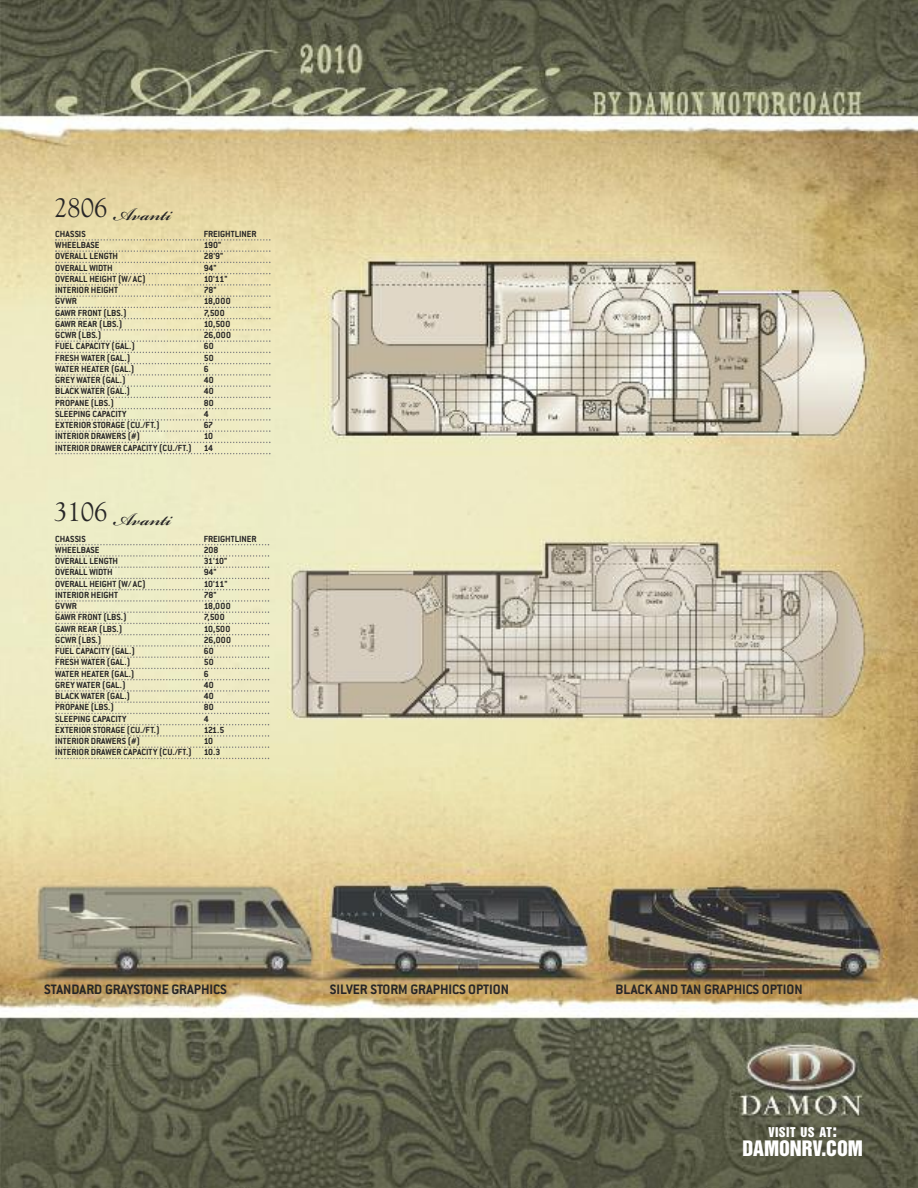
<style>
.page{position:relative;width:918px;height:1188px;background:#fff}
.page>*{position:absolute;margin:0;border:0;box-sizing:border-box;transform-origin:0 0}
.t1{font:600 27px "Bickham Script Pro";color:#272627}
.t2{font:19.5px "Helvetica Inserat";color:#fff}
.t3{font:700 15px "Conduit ITC";color:#272627}
.t4{font:12.3px "Helvetica Inserat";letter-spacing:.03em;color:#fff}
.t5{font:700 9.75px/11.2px "Conduit ITC";color:#272627;text-align:right}
.s1{font-family:"Goudy Old Style BT";font-weight:400}
.s2{font-size:16.5px}
</style>
<div class="page">
<img style="left:0;top:0;width:918px;height:1188px">
<svg style="left:55px;top:239px;width:216px;height:2px"></svg>
<svg style="left:55px;top:250px;width:216px;height:2px"></svg>
<svg style="left:55px;top:262px;width:216px;height:1px"></svg>
<svg style="left:55px;top:273px;width:216px;height:1px"></svg>
<svg style="left:55px;top:284px;width:216px;height:2px"></svg>
<svg style="left:55px;top:295px;width:216px;height:2px"></svg>
<svg style="left:55px;top:307px;width:216px;height:1px"></svg>
<svg style="left:55px;top:318px;width:216px;height:1px"></svg>
<svg style="left:55px;top:329px;width:216px;height:2px"></svg>
<svg style="left:55px;top:340px;width:216px;height:2px"></svg>
<svg style="left:55px;top:352px;width:216px;height:1px"></svg>
<svg style="left:55px;top:363px;width:216px;height:1px"></svg>
<svg style="left:55px;top:374px;width:216px;height:2px"></svg>
<svg style="left:55px;top:385px;width:216px;height:2px"></svg>
<svg style="left:55px;top:397px;width:216px;height:1px"></svg>
<svg style="left:55px;top:408px;width:216px;height:1px"></svg>
<svg style="left:55px;top:419px;width:216px;height:2px"></svg>
<svg style="left:55px;top:430px;width:216px;height:2px"></svg>
<svg style="left:55px;top:442px;width:216px;height:1px"></svg>
<svg style="left:55px;top:453px;width:216px;height:1px"></svg>
<svg style="left:55px;top:544px;width:214px;height:1px"></svg>
<svg style="left:55px;top:555px;width:214px;height:2px"></svg>
<svg style="left:55px;top:566px;width:214px;height:2px"></svg>
<svg style="left:55px;top:578px;width:214px;height:1px"></svg>
<svg style="left:55px;top:589px;width:214px;height:1px"></svg>
<svg style="left:55px;top:600px;width:214px;height:2px"></svg>
<svg style="left:55px;top:611px;width:214px;height:2px"></svg>
<svg style="left:55px;top:623px;width:214px;height:1px"></svg>
<svg style="left:55px;top:634px;width:214px;height:1px"></svg>
<svg style="left:55px;top:645px;width:214px;height:2px"></svg>
<svg style="left:55px;top:656px;width:214px;height:2px"></svg>
<svg style="left:55px;top:668px;width:214px;height:1px"></svg>
<svg style="left:55px;top:679px;width:214px;height:1px"></svg>
<svg style="left:55px;top:690px;width:214px;height:2px"></svg>
<svg style="left:55px;top:701px;width:214px;height:2px"></svg>
<svg style="left:55px;top:713px;width:214px;height:1px"></svg>
<svg style="left:55px;top:724px;width:214px;height:1px"></svg>
<svg style="left:55px;top:735px;width:214px;height:2px"></svg>
<svg style="left:55px;top:746px;width:214px;height:2px"></svg>
<svg style="left:55px;top:758px;width:214px;height:1px"></svg>
<h1 class="t1" style="left:54px;top:195px;width:119px"><span class="s1">2806</span> Avanti</h1>
<p class="t5" style="left:55px;top:229px;width:32px">CHASSIS</p>
<p class="t5" style="left:204px;top:229px;width:54px">FREIGHTLINER</p>
<p class="t5" style="left:55px;top:241px;width:46px">WHEELBASE</p>
<p class="t5" style="left:204px;top:241px;width:19px">190"</p>
<p class="t5" style="left:55px;top:252px;width:64px">OVERALL LENGTH</p>
<p class="t5" style="left:204px;top:252px;width:21px">28'9"</p>
<p class="t5" style="left:55px;top:263px;width:59px">OVERALL WIDTH</p>
<p class="t5" style="left:204px;top:263px;width:14px">94"</p>
<p class="t5" style="left:55px;top:274px;width:92px">OVERALL HEIGHT (W/ AC)</p>
<p class="t5" style="left:204px;top:274px;width:25px">10'11"</p>
<p class="t5" style="left:55px;top:286px;width:64px">INTERIOR HEIGHT</p>
<p class="t5" style="left:204px;top:286px;width:14px">78"</p>
<p class="t5" style="left:55px;top:297px;width:23px">GVWR</p>
<p class="t5" style="left:204px;top:297px;width:28px">18,000</p>
<p class="t5" style="left:55px;top:308px;width:73px">GAWR FRONT (LBS.)</p>
<p class="t5" style="left:204px;top:308px;width:23px">7,500</p>
<p class="t5" style="left:55px;top:319px;width:69px">GAWR REAR (LBS.)</p>
<p class="t5" style="left:204px;top:319px;width:28px">10,500</p>
<p class="t5" style="left:55px;top:331px;width:48px">GCWR (LBS.)</p>
<p class="t5" style="left:204px;top:331px;width:29px">26,000</p>
<p class="t5" style="left:55px;top:342px;width:81px">FUEL CAPACITY (GAL.)</p>
<p class="t5" style="left:204px;top:342px;width:11px">60</p>
<p class="t5" style="left:55px;top:353px;width:77px">FRESH WATER (GAL.)</p>
<p class="t5" style="left:204px;top:353px;width:11px">50</p>
<p class="t5" style="left:55px;top:364px;width:81px">WATER HEATER (GAL.)</p>
<p class="t5" style="left:204px;top:364px;width:6px">6</p>
<p class="t5" style="left:55px;top:376px;width:72px">GREY WATER (GAL.)</p>
<p class="t5" style="left:204px;top:376px;width:11px">40</p>
<p class="t5" style="left:55px;top:387px;width:76px">BLACK WATER (GAL.)</p>
<p class="t5" style="left:204px;top:387px;width:11px">40</p>
<p class="t5" style="left:55px;top:398px;width:60px">PROPANE (LBS.)</p>
<p class="t5" style="left:204px;top:398px;width:12px">80</p>
<p class="t5" style="left:55px;top:409px;width:73px">SLEEPING CAPACITY</p>
<p class="t5" style="left:204px;top:409px;width:6px">4</p>
<p class="t5" style="left:55px;top:421px;width:106px">EXTERIOR STORAGE (CU./FT.)</p>
<p class="t5" style="left:204px;top:421px;width:11px">67</p>
<p class="t5" style="left:55px;top:432px;width:86px">INTERIOR DRAWERS (#)</p>
<p class="t5" style="left:55px;top:432px;width:159px">10<br>INTERIOR DRAWER CAPACITY (CU./FT.) 14</p>
<h1 class="t1" style="left:54px;top:500px;width:119px"><span class="s1">3106</span> Avanti</h1>
<p class="t5" style="left:55px;top:534px;width:32px">CHASSIS</p>
<p class="t5" style="left:204px;top:534px;width:54px">FREIGHTLINER</p>
<p class="t5" style="left:55px;top:545px;width:46px">WHEELBASE</p>
<p class="t5" style="left:204px;top:545px;width:16px">208</p>
<p class="t5" style="left:55px;top:557px;width:64px">OVERALL LENGTH</p>
<p class="t5" style="left:204px;top:557px;width:25px">31'10"</p>
<p class="t5" style="left:55px;top:568px;width:59px">OVERALL WIDTH</p>
<p class="t5" style="left:204px;top:568px;width:14px">94"</p>
<p class="t5" style="left:55px;top:579px;width:92px">OVERALL HEIGHT (W/ AC)</p>
<p class="t5" style="left:204px;top:579px;width:25px">10'11"</p>
<p class="t5" style="left:55px;top:590px;width:64px">INTERIOR HEIGHT</p>
<p class="t5" style="left:204px;top:590px;width:14px">78"</p>
<p class="t5" style="left:55px;top:602px;width:23px">GVWR</p>
<p class="t5" style="left:204px;top:602px;width:28px">18,000</p>
<p class="t5" style="left:55px;top:613px;width:73px">GAWR FRONT (LBS.)</p>
<p class="t5" style="left:204px;top:613px;width:23px">7,500</p>
<p class="t5" style="left:55px;top:624px;width:69px">GAWR REAR (LBS.)</p>
<p class="t5" style="left:204px;top:624px;width:28px">10,500</p>
<p class="t5" style="left:55px;top:635px;width:48px">GCWR (LBS.)</p>
<p class="t5" style="left:204px;top:635px;width:29px">26,000</p>
<p class="t5" style="left:55px;top:647px;width:81px">FUEL CAPACITY (GAL.)</p>
<p class="t5" style="left:204px;top:647px;width:11px">60</p>
<p class="t5" style="left:55px;top:658px;width:77px">FRESH WATER (GAL.)</p>
<p class="t5" style="left:204px;top:658px;width:11px">50</p>
<p class="t5" style="left:55px;top:669px;width:81px">WATER HEATER (GAL.)</p>
<p class="t5" style="left:204px;top:669px;width:6px">6</p>
<p class="t5" style="left:55px;top:680px;width:72px">GREY WATER (GAL.)</p>
<p class="t5" style="left:204px;top:680px;width:11px">40</p>
<p class="t5" style="left:55px;top:692px;width:76px">BLACK WATER (GAL.)</p>
<p class="t5" style="left:204px;top:692px;width:11px">40</p>
<p class="t5" style="left:55px;top:703px;width:60px">PROPANE (LBS.)</p>
<p class="t5" style="left:204px;top:703px;width:12px">80</p>
<p class="t5" style="left:55px;top:714px;width:73px">SLEEPING CAPACITY</p>
<p class="t5" style="left:204px;top:714px;width:6px">4</p>
<p class="t5" style="left:55px;top:725px;width:106px">EXTERIOR STORAGE (CU./FT.)</p>
<p class="t5" style="left:204px;top:725px;width:22px">121.5</p>
<p class="t5" style="left:55px;top:737px;width:86px">INTERIOR DRAWERS (#)</p>
<p class="t5" style="left:55px;top:737px;width:167px;text-align:left;text-indent:149px">10<br>INTERIOR DRAWER CAPACITY (CU./FT.) 10.3</p>
<h3 class="t3" style="left:44px;top:984px;width:184px">STANDARD GRAYSTONE GRAPHICS</h3>
<h3 class="t3" style="left:330px;top:984px;width:180px">SILVER STORM GRAPHICS OPTION</h3>
<h3 class="t3" style="left:616px;top:984px;width:188px">BLACK AND TAN GRAPHICS OPTION</h3>
<p class="t4" style="left:768px;top:1127px;width:70px">VISIT US AT<span class="s2">:</span></p>
<h2 class="t2" style="left:742px;top:1141px;width:122px">DAMONRV.COM</h2>
</div>
